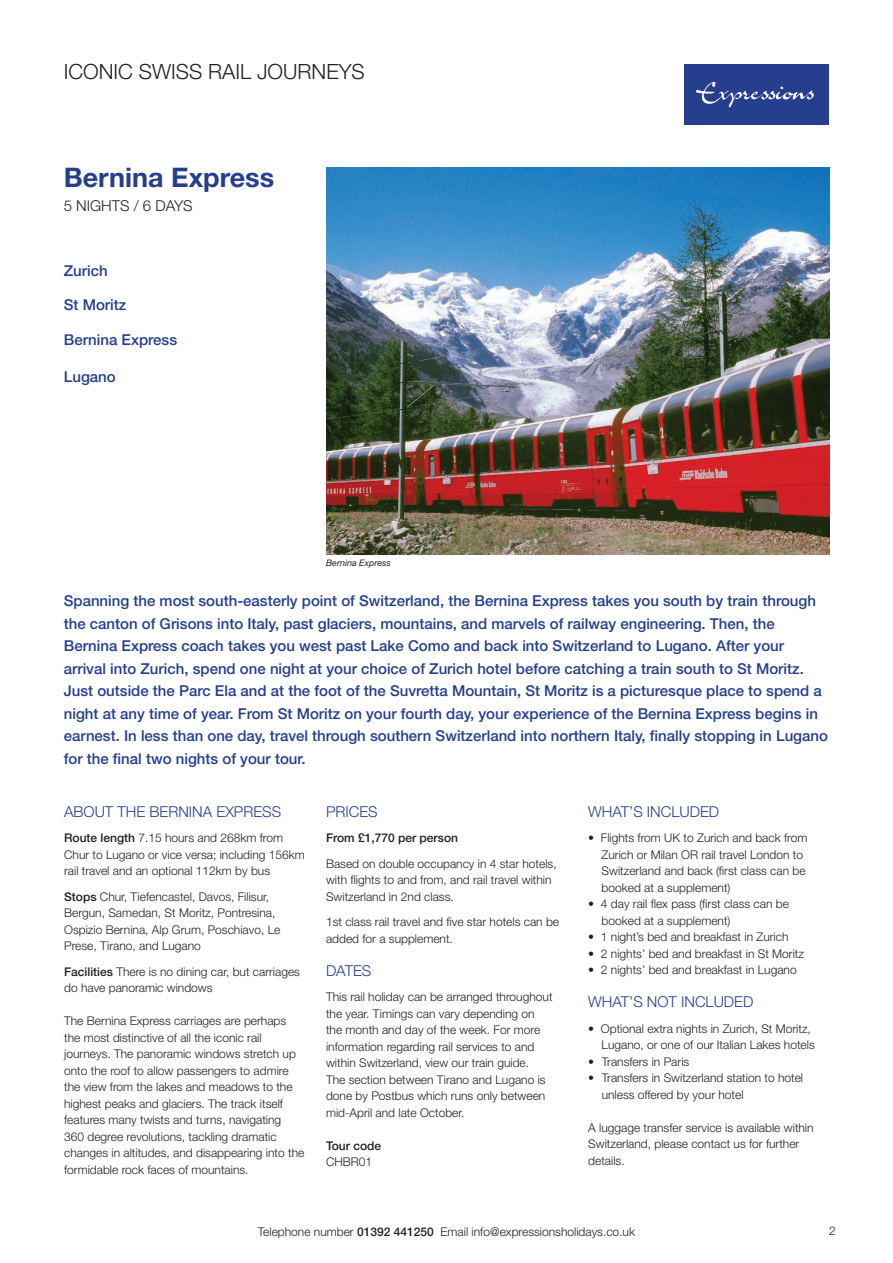
<style>
.page{position:relative;width:893px;height:1263px;background:#fff}
.page>*{position:absolute;margin:0;border:0;box-sizing:border-box;transform-origin:0 0}
.t1{font:700 27px "Helvetica Neue LT Std";color:#253f8e}
.head{font:300 21px "Helvetica Neue LT Std";color:#231f20}
.bold_large_text{font:500 15px/22.5px "Helvetica Neue LT Std";color:#253f8e}
.sub_head{font:300 15px "Helvetica Neue LT Std";color:#253f8e}
.sub_head-2{font:300 15px "Helvetica Neue LT Std";color:#231f20}
.text{font:300 12px/16.5px "Helvetica Neue LT Std";color:#231f20}
.large_text{font:300 12px "Helvetica Neue LT Std";color:#231f20}
.bold_text{font:500 12px "Helvetica Neue LT Std";color:#231f20}
.text-2{font:500 12px "Helvetica Neue LT Std";color:#231f20}
.t2{font:italic 9px "Helvetica Neue LT Std";color:#231f20}
.s1{font-weight:500}
</style>
<div class="page">
<img style="left:326px;top:168px;width:503px;height:386px">
<div style="left:685px;top:64px;width:144px;height:60px;background:#253f8e"></div>
<img style="left:696px;top:81px;width:118px;height:27px">
<p class="head" style="left:64px;top:58px;width:303px">ICONIC SWISS RAIL JOURNEYS</p>
<p class="t1" style="left:64px;top:161px;width:212px">Bernina Express</p>
<p class="sub_head-2" style="left:64px;top:197px;width:130px">5 NIGHTS / 6 DAYS</p>
<p class="bold_large_text" style="left:64px;top:259px;width:45px">Zurich</p>
<p class="bold_large_text" style="left:64px;top:293px;width:64px">St Moritz</p>
<p class="bold_large_text" style="left:64px;top:328px;width:115px">Bernina Express</p>
<p class="bold_large_text" style="left:64px;top:365px;width:53px">Lugano</p>
<p class="t2" style="left:326px;top:557px;width:66px">Bernina Express</p>
<p class="bold_large_text" style="left:64px;top:589px;width:766px">Spanning the most south-easterly point of Switzerland, the Bernina Express takes you south by train through the canton of Grisons into Italy, past glaciers, mountains, and marvels of railway engineering. Then, the Bernina Express coach takes you west past Lake Como and back into Switzerland to Lugano. After your arrival into Zurich, spend one night at your choice of Zurich hotel before catching a train south to St Moritz.<br>Just outside the Parc Ela and at the foot of the Suvretta Mountain, St Moritz is a picturesque place to spend a night at any time of year. From St Moritz on your fourth day, your experience of the Bernina Express begins in earnest. In less than one day, travel through southern Switzerland into northern Italy, finally stopping in Lugano for the final two nights of your tour.</p>
<p class="sub_head" style="left:64px;top:802px;width:219px">ABOUT THE BERNINA EXPRESS</p>
<p class="text" style="left:64px;top:829px;width:242px"><span class="s1">Route length</span> 7.15 hours and 268km from<br>Chur to Lugano or vice versa; including 156km rail travel and an optional 112km by bus</p>
<p class="text" style="left:64px;top:888px;width:218px"><span class="s1">Stops</span> Chur, Tiefencastel, Davos, Filisur, Bergun, Samedan, St Moritz, Pontresina, Ospizio Bernina, Alp Grum, Poschiavo, Le Prese, Tirano, and Lugano</p>
<p class="text" style="left:64px;top:963px;width:237px"><span class="s1">Facilities</span> There is no dining car, but carriages do have panoramic windows</p>
<p class="text" style="left:64px;top:1012px;width:242px">The Bernina Express carriages are perhaps the most distinctive of all the iconic rail journeys. The panoramic windows stretch up onto the roof to allow passengers to admire the view from the lakes and meadows to the highest peaks and glaciers. The track itself features many twists and turns, navigating<br>360 degree revolutions, tackling dramatic changes in altitudes, and disappearing into the formidable rock faces of mountains.</p>
<p class="sub_head" style="left:326px;top:802px;width:53px">PRICES</p>
<p class="bold_text" style="left:326px;top:831px;width:134px">From £1,770 per person</p>
<p class="text" style="left:326px;top:855px;width:232px">Based on double occupancy in 4 star hotels, with flights to and from, and rail travel within<br>Switzerland in 2nd class.</p>
<p class="text" style="left:326px;top:913px;width:235px">1st class rail travel and five star hotels can be added for a supplement.</p>
<p class="sub_head" style="left:326px;top:961px;width:47px">DATES</p>
<p class="text" style="left:326px;top:988px;width:228px">This rail holiday can be arranged throughout the year. Timings can vary depending on the month and day of the week. For more information regarding rail services to and within Switzerland, view our train guide.</p>
<p class="text" style="left:326px;top:1071px;width:221px;text-align:justify">The section between Tirano and Lugano is done by Postbus which runs only between mid-April and late October.</p>
<p class="text-2" style="left:326px;top:1138px;width:57px">Tour code</p>
<p class="text" style="left:326px;top:1153px;width:48px">CHBR01</p>
<p class="sub_head" style="left:588px;top:802px;width:132px">WHAT’S INCLUDED</p>
<p class="text" style="left:602px;top:829px;width:207px;text-indent:-13px">• Flights from UK to Zurich and back from<br>Zurich or Milan OR rail travel London to</p>
<p class="text" style="left:602px;top:862px;width:206px">Switzerland and back (first class can be</p>
<p class="text" style="left:602px;top:879px;width:130px">booked at a supplement)</p>
<p class="text" style="left:588px;top:895px;width:202px">• 4 day rail flex pass (first class can be</p>
<p class="text" style="left:602px;top:912px;width:130px">booked at a supplement)</p>
<p class="text" style="left:588px;top:928px;width:202px">• 1 night’s bed and breakfast in Zurich</p>
<p class="text" style="left:588px;top:945px;width:217px">• 2 nights’ bed and breakfast in St Moritz</p>
<p class="text" style="left:588px;top:961px;width:210px">• 2 nights’ bed and breakfast in Lugano</p>
<p class="sub_head" style="left:588px;top:992px;width:167px">WHAT’S NOT INCLUDED</p>
<p class="text" style="left:602px;top:1020px;width:215px;text-indent:-13px">• Optional extra nights in Zurich, St Moritz,<br>Lugano, or one of our Italian Lakes hotels</p>
<p class="text" style="left:588px;top:1053px;width:103px">• Transfers in Paris</p>
<p class="text" style="left:602px;top:1069px;width:203px;text-indent:-14px">• Transfers in Switzerland station to hotel unless offered by your hotel</p>
<p class="text" style="left:588px;top:1119px;width:227px">A luggage transfer service is available within<br>Switzerland, please contact us for further details.</p>
<p class="large_text" style="left:258px;top:1225px;width:379px">Telephone number <span class="s1">01392 441250</span> Email info@expressionsholidays.co.uk</p>
<p class="text" style="left:829px;top:1222px;width:8px">2</p>
</div>
